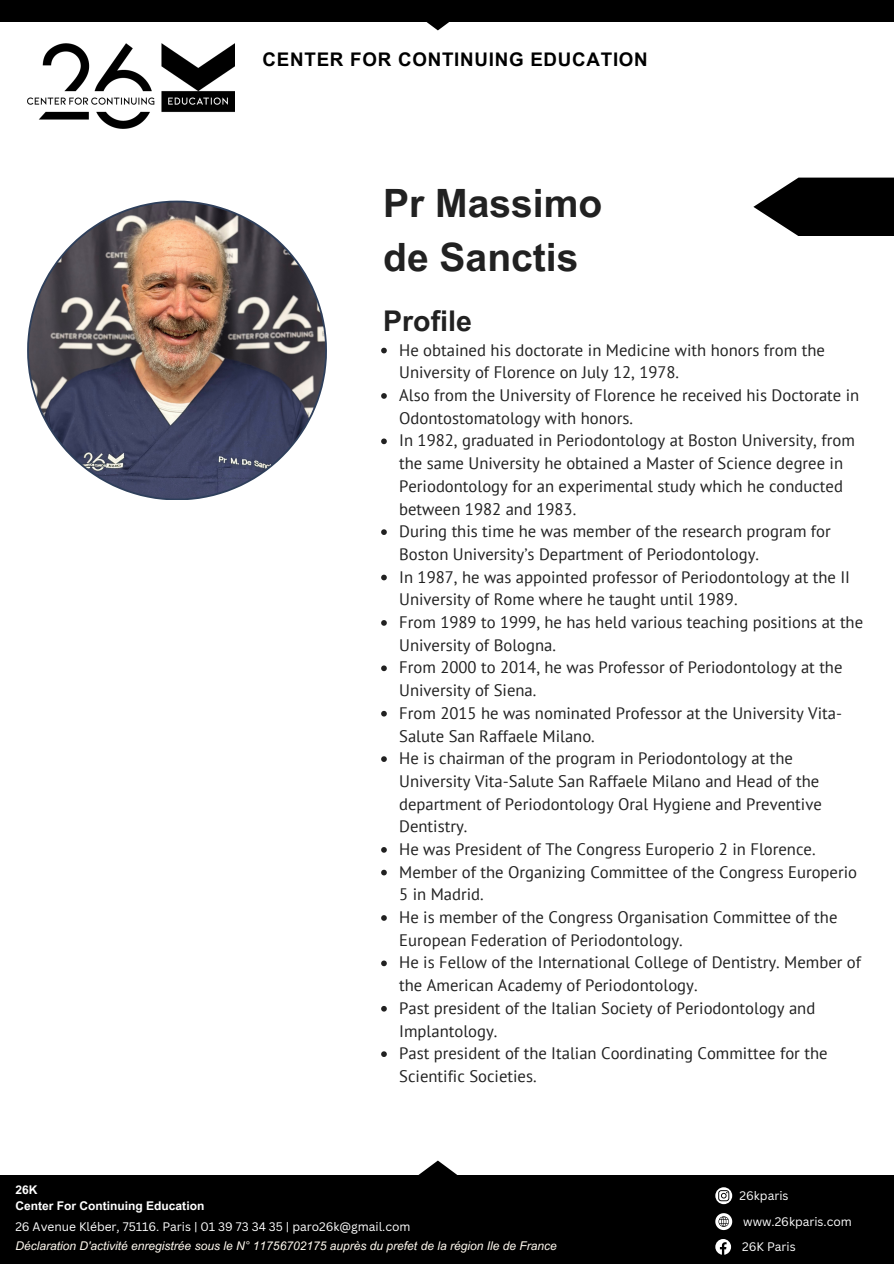
<style>
.page{position:relative;width:894px;height:1264px;background:#fff}
.page>*{position:absolute;margin:0;border:0;box-sizing:border-box;transform-origin:0 0}
.t1{font:700 39px "Arial MT Pro";color:#212121}
.t2{font:700 28.5px "Arial MT Pro";color:#212121}
.t3{font:700 18.75px "Arial MT Pro";letter-spacing:.04em;color:#000}
.t4{font:16.65px/22.6px "PT Sans";color:#212121}
.t5{font:12px "Canva Sans";color:#fff}
.t6{font:italic 12px "Arial MT Pro";color:#fffaf0}
.t7{font:700 12px "Arial MT Pro";color:#fff}
</style>
<div class="page">
<img style="left:27px;top:43px;width:207px;height:85px">
<div style="left:0;top:0;width:893px;height:22px;background:#000"></div>
<svg style="left:426px;top:22px;width:23px;height:8px"></svg>
<div style="left:0;top:1175px;width:893px;height:88px;background:#000"></div>
<svg style="left:715px;top:1187px;width:17px;height:17px"></svg>
<svg style="left:715px;top:1239px;width:15px;height:15px"></svg>
<svg style="left:715px;top:1213px;width:17px;height:16px"></svg>
<img style="left:29px;top:202px;width:296px;height:296px">
<svg style="left:381px;top:348px;width:5px;height:5px"></svg>
<svg style="left:381px;top:393px;width:5px;height:6px"></svg>
<svg style="left:381px;top:438px;width:5px;height:6px"></svg>
<svg style="left:381px;top:529px;width:5px;height:6px"></svg>
<svg style="left:381px;top:574px;width:5px;height:6px"></svg>
<svg style="left:381px;top:620px;width:5px;height:5px"></svg>
<svg style="left:381px;top:665px;width:5px;height:6px"></svg>
<svg style="left:381px;top:711px;width:5px;height:5px"></svg>
<svg style="left:381px;top:756px;width:5px;height:6px"></svg>
<svg style="left:381px;top:847px;width:5px;height:5px"></svg>
<svg style="left:381px;top:869px;width:5px;height:6px"></svg>
<svg style="left:381px;top:915px;width:5px;height:5px"></svg>
<svg style="left:381px;top:960px;width:5px;height:6px"></svg>
<svg style="left:381px;top:1006px;width:5px;height:5px"></svg>
<svg style="left:381px;top:1051px;width:5px;height:5px"></svg>
<svg style="left:753px;top:178px;width:140px;height:58px"></svg>
<p class="t3" style="left:262px;top:52px;width:386px">CENTER FOR CONTINUING EDUCATION</p>
<p class="t1" style="left:383px;top:189px;width:221px">Pr Massimo</p>
<p class="t1" style="left:383px;top:243px;width:197px">de Sanctis</p>
<p class="t2" style="left:383px;top:310px;width:90px">Profile</p>
<p class="t7" style="left:15px;top:1185px;width:24px">26K</p>
<p class="t7" style="left:15px;top:1201px;width:190px">Center For Continuing Education</p>
<p class="t4" style="left:399px;top:338px;width:427px">He obtained his doctorate in Medicine with honors from the<br>University of Florence on July 12, 1978.</p>
<p class="t4" style="left:399px;top:383px;width:461px">Also from the University of Florence he received his Doctorate in<br>Odontostomatology with honors.</p>
<p class="t4" style="left:399px;top:429px;width:457px">In 1982, graduated in Periodontology at Boston University, from the same University he obtained a Master of Science degree in Periodontology for an experimental study which he conducted between 1982 and 1983.</p>
<p class="t4" style="left:399px;top:519px;width:433px">During this time he was member of the research program for<br>Boston University’s Department of Periodontology.</p>
<p class="t4" style="left:399px;top:565px;width:452px">In 1987, he was appointed professor of Periodontology at the II<br>University of Rome where he taught until 1989.</p>
<p class="t4" style="left:399px;top:610px;width:465px">From 1989 to 1999, he has held various teaching positions at the<br>University of Bologna.</p>
<p class="t4" style="left:399px;top:656px;width:444px">From 2000 to 2014, he was Professor of Periodontology at the<br>University of Siena.</p>
<p class="t4" style="left:399px;top:701px;width:444px">From 2015 he was nominated Professor at the University Vita-<br>Salute San Raffaele Milano.</p>
<p class="t4" style="left:399px;top:746px;width:424px">He is chairman of the program in Periodontology at the University Vita-Salute San Raffaele Milano and Head of the department of Periodontology Oral Hygiene and Preventive Dentistry.</p>
<p class="t4" style="left:399px;top:837px;width:418px">He was President of The Congress Europerio 2 in Florence.</p>
<p class="t4" style="left:399px;top:860px;width:459px">Member of the Organizing Committee of the Congress Europerio<br>5 in Madrid.</p>
<p class="t4" style="left:399px;top:905px;width:439px">He is member of the Congress Organisation Committee of the<br>European Federation of Periodontology.</p>
<p class="t4" style="left:399px;top:951px;width:463px">He is Fellow of the International College of Dentistry. Member of the American Academy of Periodontology.</p>
<p class="t4" style="left:399px;top:996px;width:417px">Past president of the Italian Society of Periodontology and<br>Implantology.</p>
<p class="t4" style="left:399px;top:1041px;width:429px">Past president of the Italian Coordinating Committee for the<br>Scientific Societies.</p>
<p class="t5" style="left:739px;top:1186px;width:50px">26kparis</p>
<p class="t5" style="left:15px;top:1217px;width:396px">26 Avenue Kléber, 75116. Paris | 01 39 73 34 35 | paro26k@gmail.com</p>
<p class="t5" style="left:743px;top:1212px;width:110px">www.26kparis.com</p>
<p class="t5" style="left:742px;top:1237px;width:55px">26K Paris</p>
<p class="t6" style="left:15px;top:1241px;width:543px">Déclaration D'activité enregistrée sous le N° 11756702175 auprès du prefet de la région Ile de France</p>
</div>
